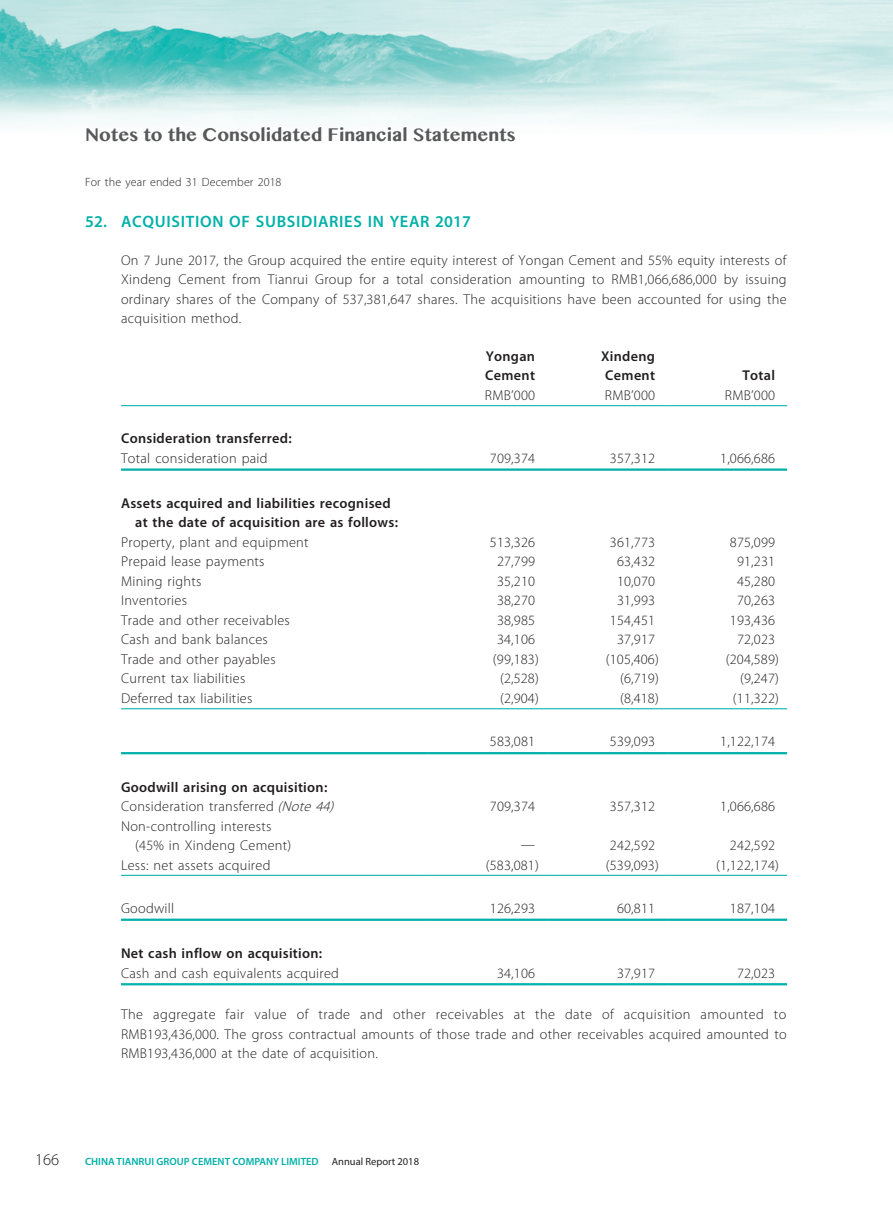
<style>
.page{position:relative;width:893px;height:1212px;background:#fff}
.page>*{position:absolute;margin:0;border:0;box-sizing:border-box;transform-origin:0 0}
.t1{font:700 18px "Myanmar MN";color:#57585a}
._03_H1{font:600 16.5px "Myriad Pro";letter-spacing:.04em;color:#00b0a9}
.t2{font:300 16.5px "Myriad Pro";color:#231f20}
._13_____P4{font:300 14.25px/19.5px "Myriad Pro";letter-spacing:.02em;color:#231f20;text-align:justify}
._01_Body_Text{font:300 14.25px "Myriad Pro";letter-spacing:.01em;color:#231f20}
._15_Table_Stub{font:300 14.25px/19.5px "Myriad Pro";letter-spacing:.02em;color:#231f20}
._15_Table_Stub-2{font:600 14.25px/19.5px "Myriad Pro";letter-spacing:.02em;color:#231f20}
._01_Body_Text-2{font:600 14.25px "Myriad Pro";letter-spacing:.02em;color:#231f20}
.t3{font:300 12px "Myriad Pro";letter-spacing:.01em;color:#231f20}
.t4{font:600 10.5px "Myriad Pro";color:#00b0a9}
.s1{font-style:italic}
.s2{font-weight:400;color:#231f20}
</style>
<div class="page">
<img style="left:0;top:0;width:893px;height:407px">
<hr style="left:121px;top:405px;width:306px;height:1px;background:#00b0a9">
<hr style="left:427px;top:405px;width:120px;height:1px;background:#00b0a9">
<hr style="left:547px;top:405px;width:120px;height:1px;background:#00b0a9">
<hr style="left:667px;top:405px;width:120px;height:1px;background:#00b0a9">
<hr style="left:121px;top:468px;width:306px;height:3px;background:#00b0a9">
<hr style="left:427px;top:468px;width:120px;height:3px;background:#00b0a9">
<hr style="left:547px;top:468px;width:120px;height:3px;background:#00b0a9">
<hr style="left:667px;top:468px;width:120px;height:3px;background:#00b0a9">
<hr style="left:121px;top:708px;width:306px;height:1px;background:#00b0a9">
<hr style="left:427px;top:708px;width:120px;height:1px;background:#00b0a9">
<hr style="left:547px;top:708px;width:120px;height:1px;background:#00b0a9">
<hr style="left:667px;top:708px;width:120px;height:1px;background:#00b0a9">
<hr style="left:121px;top:752px;width:306px;height:2px;background:#00b0a9">
<hr style="left:427px;top:752px;width:120px;height:2px;background:#00b0a9">
<hr style="left:547px;top:752px;width:120px;height:2px;background:#00b0a9">
<hr style="left:667px;top:752px;width:120px;height:2px;background:#00b0a9">
<hr style="left:121px;top:875px;width:306px;height:1px;background:#00b0a9">
<hr style="left:427px;top:875px;width:120px;height:1px;background:#00b0a9">
<hr style="left:547px;top:875px;width:120px;height:1px;background:#00b0a9">
<hr style="left:667px;top:875px;width:120px;height:1px;background:#00b0a9">
<hr style="left:121px;top:918px;width:306px;height:3px;background:#00b0a9">
<hr style="left:427px;top:918px;width:120px;height:3px;background:#00b0a9">
<hr style="left:547px;top:918px;width:120px;height:3px;background:#00b0a9">
<hr style="left:667px;top:918px;width:120px;height:3px;background:#00b0a9">
<hr style="left:121px;top:983px;width:306px;height:2px;background:#00b0a9">
<hr style="left:427px;top:983px;width:120px;height:2px;background:#00b0a9">
<hr style="left:547px;top:983px;width:120px;height:2px;background:#00b0a9">
<hr style="left:667px;top:983px;width:120px;height:2px;background:#00b0a9">
<p class="t1" style="left:85px;top:124px;width:432px">Notes to the Consolidated Financial Statements</p>
<p class="t3" style="left:85px;top:175px;width:198px">For the year ended 31 December 2018</p>
<p class="_03_H1" style="left:85px;top:213px;width:388px">52. ACQUISITION OF SUBSIDIARIES IN YEAR 2017</p>
<p class="_13_____P4" style="left:121px;top:251px;width:667px">On 7 June 2017, the Group acquired the entire equity interest of Yongan Cement and 55% equity interests of Xindeng Cement from Tianrui Group for a total consideration amounting to RMB1,066,686,000 by issuing ordinary shares of the Company of 537,381,647 shares. The acquisitions have been accounted for using the acquisition method.</p>
<p class="_01_Body_Text-2" style="left:486px;top:348px;width:51px">Yongan</p>
<p class="_01_Body_Text-2" style="left:485px;top:368px;width:51px">Cement</p>
<p class="_01_Body_Text-2" style="left:601px;top:348px;width:55px">Xindeng</p>
<p class="_01_Body_Text-2" style="left:605px;top:368px;width:51px">Cement</p>
<p class="_01_Body_Text-2" style="left:742px;top:368px;width:34px">Total</p>
<p class="_01_Body_Text" style="left:485px;top:387px;width:52px">RMB’000</p>
<p class="_01_Body_Text" style="left:605px;top:387px;width:52px">RMB’000</p>
<p class="_01_Body_Text" style="left:725px;top:387px;width:52px">RMB’000</p>
<p class="_15_Table_Stub-2" style="left:121px;top:429px;width:172px">Consideration transferred:</p>
<p class="_15_Table_Stub" style="left:121px;top:449px;width:148px">Total consideration paid</p>
<p class="_01_Body_Text" style="left:490px;top:450px;width:47px">709,374</p>
<p class="_01_Body_Text" style="left:610px;top:450px;width:47px">357,312</p>
<p class="_01_Body_Text" style="left:720px;top:450px;width:56px">1,066,686</p>
<p class="_15_Table_Stub-2" style="left:135px;top:494px;width:264px;text-indent:-14px">Assets acquired and liabilities recognised at the date of acquisition are as follows:</p>
<p class="_15_Table_Stub" style="left:121px;top:533px;width:189px">Property, plant and equipment</p>
<p class="_01_Body_Text" style="left:490px;top:534px;width:47px">513,326</p>
<p class="_01_Body_Text" style="left:610px;top:534px;width:47px">361,773</p>
<p class="_01_Body_Text" style="left:730px;top:534px;width:47px">875,099</p>
<p class="_15_Table_Stub" style="left:121px;top:552px;width:145px">Prepaid lease payments</p>
<p class="_01_Body_Text" style="left:497px;top:554px;width:40px">27,799</p>
<p class="_01_Body_Text" style="left:617px;top:554px;width:40px">63,432</p>
<p class="_01_Body_Text" style="left:737px;top:554px;width:40px">91,231</p>
<p class="_15_Table_Stub" style="left:121px;top:572px;width:82px">Mining rights</p>
<p class="_01_Body_Text" style="left:497px;top:573px;width:40px">35,210</p>
<p class="_01_Body_Text" style="left:617px;top:573px;width:40px">10,070</p>
<p class="_01_Body_Text" style="left:737px;top:573px;width:40px">45,280</p>
<p class="_15_Table_Stub" style="left:121px;top:591px;width:68px">Inventories</p>
<p class="_01_Body_Text" style="left:497px;top:593px;width:40px">38,270</p>
<p class="_01_Body_Text" style="left:617px;top:593px;width:40px">31,993</p>
<p class="_01_Body_Text" style="left:737px;top:593px;width:40px">70,263</p>
<p class="_15_Table_Stub" style="left:121px;top:611px;width:170px">Trade and other receivables</p>
<p class="_01_Body_Text" style="left:497px;top:612px;width:40px">38,985</p>
<p class="_01_Body_Text" style="left:610px;top:612px;width:47px">154,451</p>
<p class="_01_Body_Text" style="left:730px;top:612px;width:47px">193,436</p>
<p class="_15_Table_Stub" style="left:121px;top:630px;width:148px">Cash and bank balances</p>
<p class="_01_Body_Text" style="left:497px;top:632px;width:40px">34,106</p>
<p class="_01_Body_Text" style="left:617px;top:632px;width:40px">37,917</p>
<p class="_01_Body_Text" style="left:737px;top:632px;width:40px">72,023</p>
<p class="_15_Table_Stub" style="left:121px;top:650px;width:156px">Trade and other payables</p>
<p class="_01_Body_Text" style="left:493px;top:651px;width:47px">(99,183)</p>
<p class="_01_Body_Text" style="left:606px;top:651px;width:55px">(105,406)</p>
<p class="_01_Body_Text" style="left:726px;top:651px;width:55px">(204,589)</p>
<p class="_15_Table_Stub" style="left:121px;top:669px;width:126px">Current tax liabilities</p>
<p class="_01_Body_Text" style="left:500px;top:671px;width:40px">(2,528)</p>
<p class="_01_Body_Text" style="left:620px;top:671px;width:40px">(6,719)</p>
<p class="_01_Body_Text" style="left:740px;top:671px;width:40px">(9,247)</p>
<p class="_15_Table_Stub" style="left:121px;top:689px;width:133px">Deferred tax liabilities</p>
<p class="_01_Body_Text" style="left:500px;top:690px;width:40px">(2,904)</p>
<p class="_01_Body_Text" style="left:620px;top:690px;width:40px">(8,418)</p>
<p class="_01_Body_Text" style="left:733px;top:690px;width:47px">(11,322)</p>
<p class="_01_Body_Text" style="left:490px;top:734px;width:47px">583,081</p>
<p class="_01_Body_Text" style="left:610px;top:734px;width:47px">539,093</p>
<p class="_01_Body_Text" style="left:720px;top:734px;width:56px">1,122,174</p>
<p class="_15_Table_Stub-2" style="left:121px;top:777px;width:208px">Goodwill arising on acquisition:</p>
<p class="_15_Table_Stub" style="left:121px;top:797px;width:218px">Consideration transferred <span class="s1">(Note44)</span></p>
<p class="_01_Body_Text" style="left:490px;top:798px;width:47px">709,374</p>
<p class="_01_Body_Text" style="left:610px;top:798px;width:47px">357,312</p>
<p class="_01_Body_Text" style="left:720px;top:798px;width:56px">1,066,686</p>
<p class="_15_Table_Stub" style="left:135px;top:816px;width:158px;text-indent:-14px">Non-controlling interests (45% in Xindeng Cement)</p>
<p class="_01_Body_Text" style="left:521px;top:836px;width:16px">—</p>
<p class="_01_Body_Text" style="left:610px;top:837px;width:47px">242,592</p>
<p class="_01_Body_Text" style="left:730px;top:837px;width:47px">242,592</p>
<p class="_15_Table_Stub" style="left:121px;top:855px;width:151px">Less: net assets acquired</p>
<p class="_01_Body_Text" style="left:486px;top:857px;width:55px">(583,081)</p>
<p class="_01_Body_Text" style="left:606px;top:857px;width:55px">(539,093)</p>
<p class="_01_Body_Text" style="left:716px;top:857px;width:64px">(1,122,174)</p>
<p class="_15_Table_Stub" style="left:121px;top:899px;width:55px">Goodwill</p>
<p class="_01_Body_Text" style="left:490px;top:900px;width:47px">126,293</p>
<p class="_01_Body_Text" style="left:617px;top:900px;width:40px">60,811</p>
<p class="_01_Body_Text" style="left:730px;top:900px;width:47px">187,104</p>
<p class="_15_Table_Stub-2" style="left:121px;top:944px;width:203px">Net cash inflow on acquisition:</p>
<p class="_15_Table_Stub" style="left:121px;top:963px;width:219px">Cash and cash equivalents acquired</p>
<p class="_01_Body_Text" style="left:497px;top:965px;width:40px">34,106</p>
<p class="_01_Body_Text" style="left:617px;top:965px;width:40px">37,917</p>
<p class="_01_Body_Text" style="left:737px;top:965px;width:40px">72,023</p>
<p class="_13_____P4" style="left:121px;top:1005px;width:667px">The aggregate fair value of trade and other receivables at the date of acquisition amounted to RMB193,436,000. The gross contractual amounts of those trade and other receivables acquired amounted to RMB193,436,000 at the date of acquisition.</p>
<p class="t2" style="left:35px;top:1150px;width:26px">166</p>
<p class="t4" style="left:85px;top:1156px;width:336px">CHINA TIANRUI GROUP CEMENT COMPANY LIMITED <span class="s2">Annual Report 2018</span></p>
</div>
